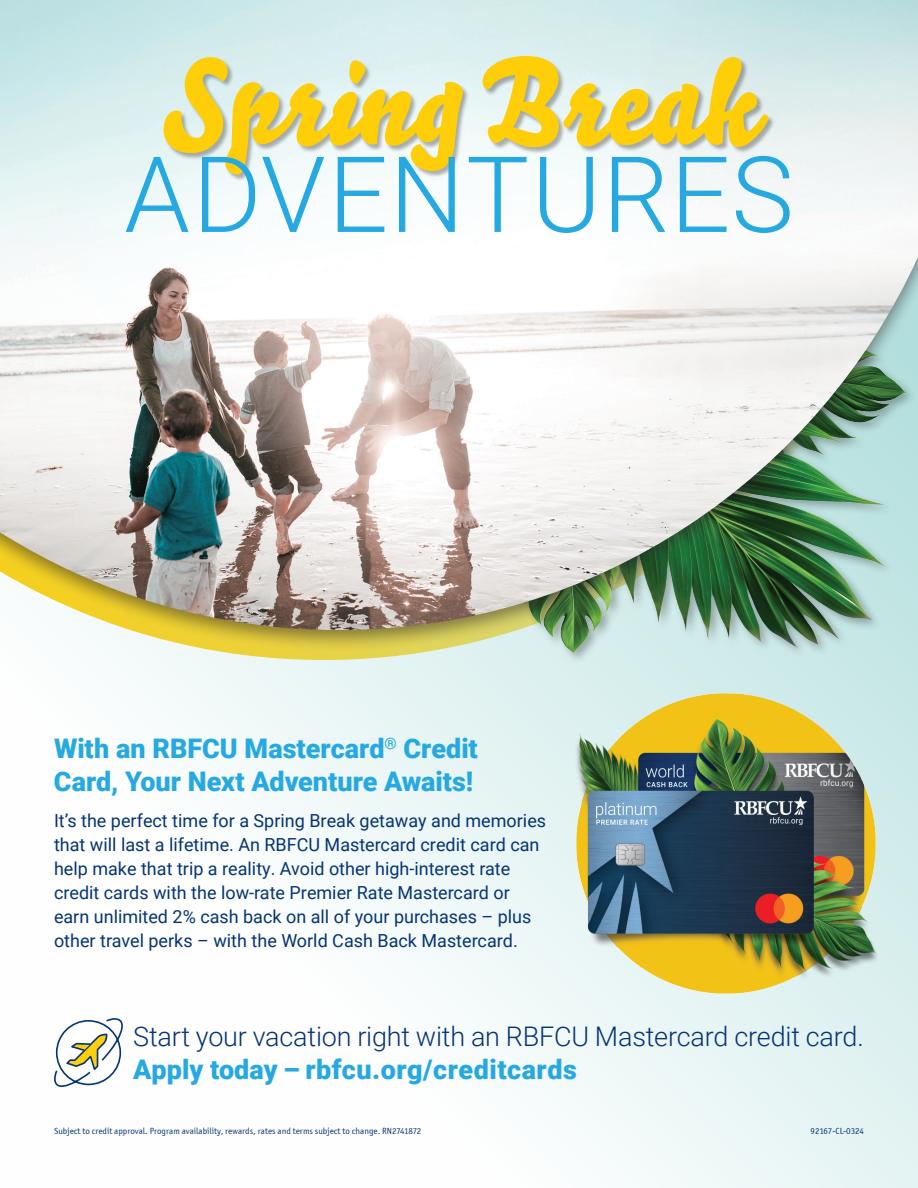
<style>
.page{position:relative;width:918px;height:1188px;background:#fff}
.page>*{position:absolute;margin:0;border:0;box-sizing:border-box;transform-origin:0 0}
.t1{font:118.8px "Bello Script Pro";color:#fece08}
.t2{font:300 105.45px "Roboto";letter-spacing:.015em;color:#25a9e0}
.t3{font:900 27px/33px "Roboto";color:#25a9e0}
.t4{font:300 27px "Roboto";letter-spacing:-.005em;color:#053474}
.t5{font:900 27px "Roboto";letter-spacing:.02em;color:#25a9e0}
.t6{font:18px/24px "Roboto";color:#053474}
.t7{font:9px "Officina Sans ITCTT Book";color:#053474}
</style>
<div class="page">
<svg style="left:125px;top:652px;width:793px;height:536px"></svg>
<img style="left:564px;top:681px;width:324px;height:324px">
<div style="left:309px;top:169px;width:608px;height:496px;background:#231f20;opacity:.35"></div>
<div style="left:0;top:0;width:918px;height:652px;background:#231f20;opacity:.5"></div>
<img style="left:0;top:0;width:918px;height:630px">
<div style="left:164px;top:57px;width:611px;height:124px;background:#231f20;opacity:.35"></div>
<svg style="left:54px;top:1018px;width:72px;height:72px"></svg>
<h1 class="t1" style="left:162px;top:9px;width:596px">Spring Break</h1>
<h1 class="t2" style="left:124px;top:121px;width:671px">ADVENTURES</h1>
<h2 class="t3" style="left:54px;top:731px;width:425px">With an RBFCU Mastercard<sup>®</sup> Credit<br>Card, Your Next Adventure Awaits!</h2>
<p class="t6" style="left:54px;top:808px;width:494px">It’s the perfect time for a Spring Break getaway and memories that will last a lifetime. An RBFCU Mastercard credit card can help make that trip a reality. Avoid other high-interest rate credit cards with the low-rate Premier Rate Mastercard or earn unlimited 2% cash back on all of your purchases – plus other travel perks – with the World Cash Back Mastercard.</p>
<p class="t4" style="left:133px;top:1017px;width:732px">Start your vacation right with an RBFCU Mastercard credit card.</p>
<p class="t5" style="left:133px;top:1050px;width:445px">Apply today – rbfcu.org/creditcards</p>
<p class="t7" style="left:54px;top:1126px;width:369px">Subject to credit approval. Program availability, rewards, rates and terms subject to change. RN2741872</p>
<p class="t7" style="left:811px;top:1126px;width:55px">92167-CL-0324</p>
</div>
